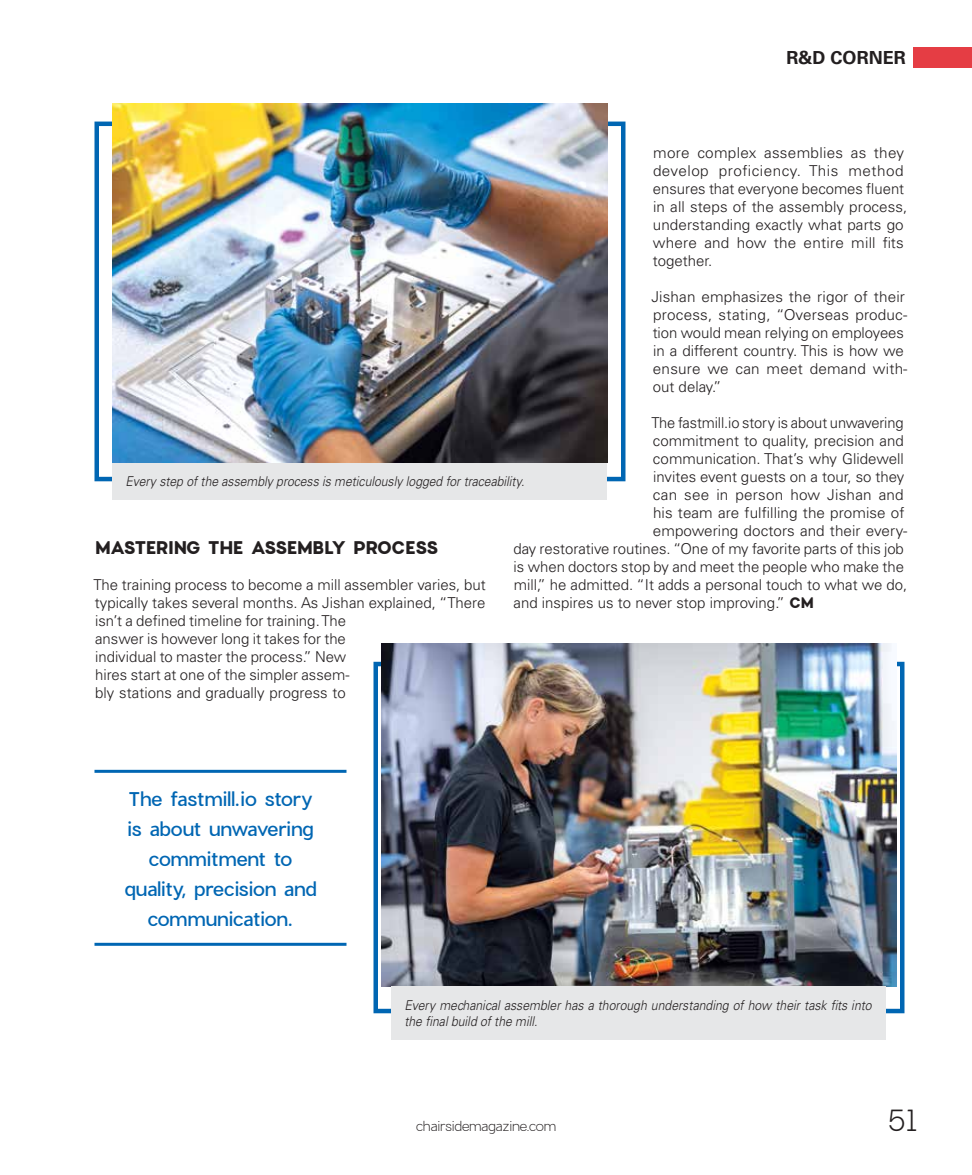
<style>
.page{position:relative;width:972px;height:1175px;background:#fff}
.page>*{position:absolute;margin:0;border:0;box-sizing:border-box;transform-origin:0 0}
.t1{font:300 30px "Charlevoix Pro";color:#231f20}
.t2{font:500 19.5px/30px "Charlevoix Pro";letter-spacing:-.015em;color:#0066b3;text-align:center}
.t3{font:700 18px "Charlevoix Pro";letter-spacing:-.04em;color:#231f20}
.t4{font:700 18px "Univers LT Std";letter-spacing:.005em;color:#231f20}
.t5{font:300 15px/18px "Univers LT Std";color:#231f20}
.t6{font:italic 300 13.5px/16.5px "Univers LT Std";color:#231f20;scale:.9 1}
.t7{font:300 13.5px "Charlevoix Pro";letter-spacing:-.02em;color:#231f20}
.s1{font-family:"Charlevoix Pro";font-weight:700}
</style>
<div class="page">
<div style="left:913px;top:47px;width:59px;height:21px;background:#e53d44"></div>
<hr style="left:94px;top:770px;width:252px;height:2px;background:#0066b3">
<hr style="left:94px;top:942px;width:252px;height:3px;background:#0066b3">
<div style="left:94px;top:122px;width:532px;height:359px;border:4px solid #0066b3"></div>
<img style="left:113px;top:104px;width:494px;height:359px">
<img style="left:382px;top:644px;width:514px;height:342px">
<div style="left:113px;top:463px;width:494px;height:37px;background:#e6e7e8"></div>
<div style="left:392px;top:986px;width:494px;height:54px;background:#e6e7e8"></div>
<p class="t4" style="left:786px;top:47px;width:121px">R&amp;D CORNER</p>
<p class="t5" style="left:653px;top:143px;width:256px">more complex assemblies as they develop proficiency. This method ensures that everyone becomes fluent in all steps of the assembly process, understanding exactly what parts go where and how the entire mill fits together.</p>
<p class="t5" style="left:651px;top:287px;width:258px">Jishan emphasizes the rigor of their process, stating, “Overseas produc&shy;tion would mean relying on employees in a different country. This is how we ensure we can meet demand with&shy;out delay.”</p>
<p class="t5" style="left:651px;top:413px;width:254px">The fastmill.io story is about unwavering</p>
<p class="t5" style="left:653px;top:431px;width:252px">commitment to quality, precision and</p>
<p class="t5" style="left:653px;top:449px;width:252px">communication. That’s why Glidewell</p>
<p class="t5" style="left:653px;top:467px;width:253px">invites event guests on a tour, so they</p>
<p class="t5" style="left:653px;top:485px;width:252px">can see in person how Jishan and</p>
<p class="t5" style="left:653px;top:503px;width:253px">his team are fulfilling the promise of</p>
<p class="t5" style="left:653px;top:521px;width:256px">empowering doctors and their every-</p>
<p class="t5" style="left:513px;top:539px;width:392px">day restorative routines. “One of my favorite parts of this job</p>
<p class="t5" style="left:514px;top:557px;width:392px">is when doctors stop by and meet the people who make the</p>
<p class="t5" style="left:514px;top:575px;width:395px">mill,” he admitted. “It adds a personal touch to what we do,</p>
<p class="t5" style="left:514px;top:593px;width:302px">and inspires us to never stop improving.” <span class="s1">CM</span></p>
<p class="t6" style="left:125px;top:473px;width:445px">Every step of the assembly process is meticulously logged for traceability.</p>
<p class="t3" style="left:95px;top:535px;width:345px">MASTERING THE ASSEMBLY PROCESS</p>
<p class="t5" style="left:93px;top:575px;width:394px">The training process to become a mill assembler varies, but typically takes several months. As Jishan explained, “There isn’t a defined timeline for training. The<br>answer is however long it takes for the<br>individual to master the process.” New<br>hires start at one of the simpler assem-<br>bly stations and gradually progress to</p>
<h2 class="t2" style="left:124px;top:784px;width:194px">The fastmill.io story is about unwavering commitment to quality, precision and communication.</h2>
<p class="t6" style="left:404px;top:997px;width:521px">Every mechanical assembler has a thorough understanding of how their task fits into the final build of the mill.</p>
<p class="t7" style="left:416px;top:1117px;width:142px">chairsidemagazine.com</p>
<h1 class="t1" style="left:887px;top:1101px;width:32px">51</h1>
</div>
